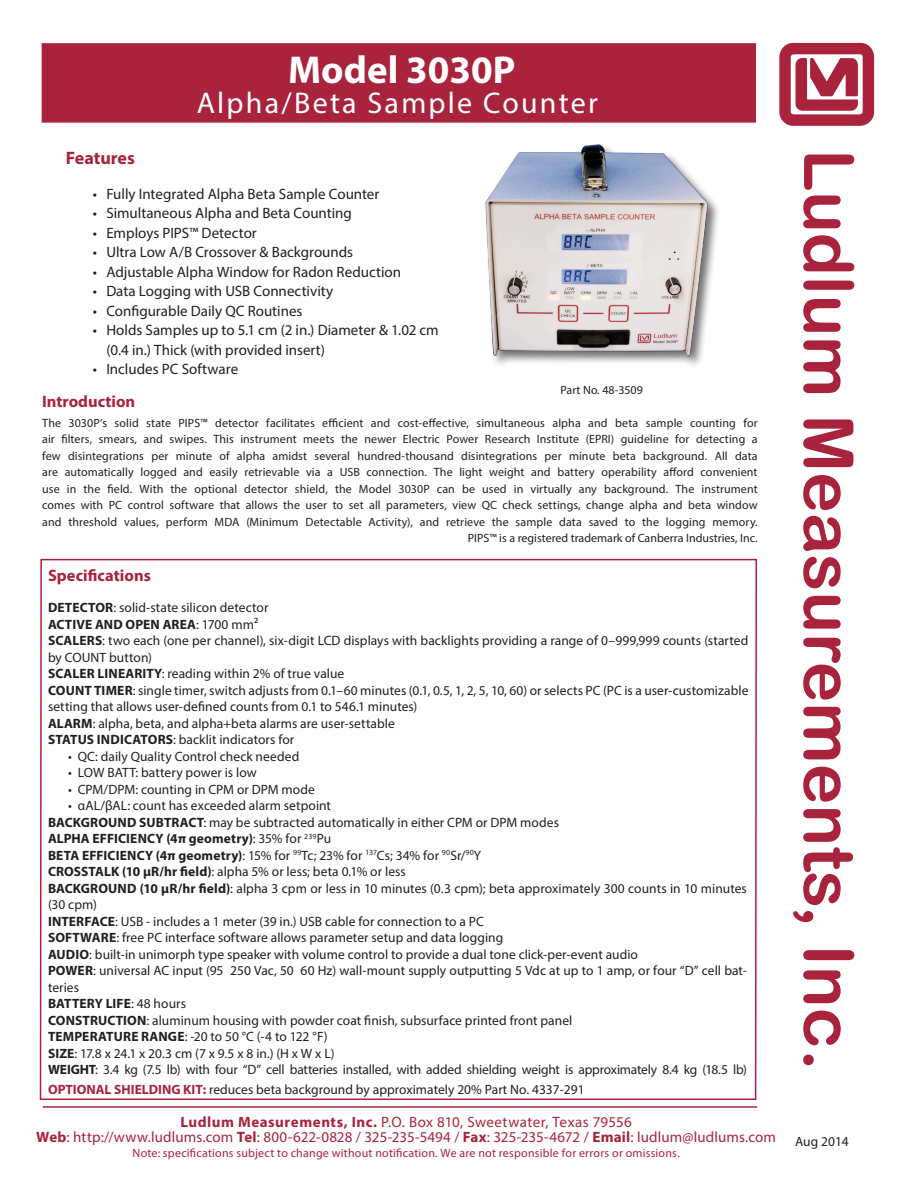
<style>
.page{position:relative;width:918px;height:1188px;background:#fff}
.page>*{position:absolute;margin:0;border:0;box-sizing:border-box;transform-origin:0 0}
.t1{font:69px "Arial Rounded MT Bold";color:#a9233d}
.t2{font:700 39px "Myriad Pro";color:#fff}
.t3{font:30px "Myriad Pro";letter-spacing:.075em;color:#fff}
.Subhead_2{font:700 18px "Myriad Pro";color:#a9233d}
.Subhead_2-2{font:700 16.5px "Myriad Pro";color:#a9233d}
.t4{font:15px/19.5px "Myriad Pro";color:#231f20}
.t5{font:15px "Myriad Pro";letter-spacing:.01em;color:#a9233d}
.t6{font:13.5px/16.5px "Myriad Pro";color:#231f20}
.t7{font:700 13.5px "Myriad Pro";letter-spacing:.01em;color:#231f20}
.t8{font:12px/16.5px "Myriad Pro";color:#231f20;text-align:justify}
.t9{font:12px "Myriad Pro";letter-spacing:.02em;color:#a9233d}
.s1{font-weight:700}
.s2{font-weight:400}
.s3{font-weight:700;color:#a9233d}
.s4{font-size:72px}
</style>
<div class="page">
<img style="left:779px;top:42px;width:96px;height:84px">
<hr style="left:43px;top:1106px;width:714px;height:2px;background:#a9233d">
<svg style="left:39px;top:558px;width:718px;height:542px"></svg>
<img style="left:485px;top:144px;width:233px;height:221px">
<div style="left:42px;top:43px;width:714px;height:80px;background:#a9233d;border:2px solid #a9233d"></div>
<p class="t2" style="left:288px;top:45px;width:229px">Model 3030P</p>
<p class="t3" style="left:197px;top:85px;width:403px">Alpha/Beta Sample Counter</p>
<p class="Subhead_2" style="left:66px;top:146px;width:70px">Features</p>
<p class="t4" style="left:93px;top:184px;width:288px">• Fully Integrated Alpha Beta Sample Counter</p>
<p class="t4" style="left:93px;top:203px;width:261px">• Simultaneous Alpha and Beta Counting</p>
<p class="t4" style="left:93px;top:223px;width:165px">• Employs PIPS™ Detector</p>
<p class="t4" style="left:93px;top:242px;width:262px">• Ultra Low A/B Crossover &amp; Backgrounds</p>
<p class="t4" style="left:93px;top:262px;width:310px">• Adjustable Alpha Window for Radon Reduction</p>
<p class="t4" style="left:93px;top:281px;width:242px">• Data Logging with USB Connectivity</p>
<p class="t4" style="left:93px;top:301px;width:211px">• Configurable Daily QC Routines</p>
<p class="t4" style="left:106px;top:320px;width:334px;text-indent:-14px">• Holds Samples up to 5.1 cm (2 in.) Diameter &amp; 1.02 cm (0.4 in.) Thick (with provided insert)</p>
<p class="t4" style="left:93px;top:359px;width:147px">• Includes PC Software</p>
<p class="t8" style="left:561px;top:382px;width:84px">Part No. 48-3509</p>
<p class="Subhead_2-2" style="left:42px;top:391px;width:95px">Introduction</p>
<p class="t8" style="left:42px;top:414px;width:717px">The 3030P’s solid state PIPS™ detector facilitates efficient and cost-effective, simultaneous alpha and beta sample counting for air filters, smears, and swipes. This instrument meets the newer Electric Power Research Institute (EPRI) guideline for detecting a few disintegrations per minute of alpha amidst several hundred-thousand disintegrations per minute beta background. All data are automatically logged and easily retrievable via a USB connection. The light weight and battery operability afford convenient use in the field. With the optional detector shield, the Model 3030P can be used in virtually any background. The instrument comes with PC control software that allows the user to set all parameters, view QC check settings, change alpha and beta window and threshold values, perform MDA (Minimum Detectable Activity), and retrieve the sample data saved to the logging memory.</p>
<p class="t8" style="left:468px;top:530px;width:291px">PIPS™ is a registered trademark of Canberra Industries, Inc.</p>
<p class="Subhead_2-2" style="left:48px;top:564px;width:104px">Specifications</p>
<p class="t6" style="left:48px;top:599px;width:222px"><span class="s1">DETECTOR</span>: solid-state silicon detector</p>
<p class="t7" style="left:48px;top:615px;width:212px">ACTIVE AND OPEN AREA<span class="s2">: 1700 mm²</span></p>
<p class="t6" style="left:48px;top:632px;width:702px"><span class="s1">SCALERS</span>: two each (one per channel), six-digit LCD displays with backlights providing a range of 0–999,999 counts (started by COUNT button)</p>
<p class="t6" style="left:48px;top:665px;width:298px"><span class="s1">SCALER LINEARITY</span>: reading within 2% of true value</p>
<p class="t6" style="left:48px;top:682px;width:702px"><span class="s1">COUNT TIMER</span>: single timer, switch adjusts from 0.1–60 minutes (0.1, 0.5, 1, 2, 5, 10, 60) or selects PC (PC is a user-customizable setting that allows user-defined counts from 0.1 to 546.1 minutes)</p>
<p class="t6" style="left:48px;top:715px;width:349px"><span class="s1">ALARM</span>: alpha, beta, and alpha+beta alarms are user-settable</p>
<p class="t6" style="left:48px;top:731px;width:248px"><span class="s1">STATUS INDICATORS</span>: backlit indicators for</p>
<p class="t6" style="left:68px;top:748px;width:233px">• QC: daily Quality Control check needed</p>
<p class="t6" style="left:68px;top:764px;width:190px">• LOW BATT: battery power is low</p>
<p class="t6" style="left:68px;top:781px;width:248px">• CPM/DPM: counting in CPM or DPM mode</p>
<p class="t6" style="left:68px;top:797px;width:264px">• αAL/βAL: count has exceeded alarm setpoint</p>
<p class="t6" style="left:48px;top:814px;width:513px"><span class="s1">BACKGROUND SUBTRACT</span>: may be subtracted automatically in either CPM or DPM modes</p>
<p class="t7" style="left:48px;top:830px;width:285px">ALPHA EFFICIENCY (4π geometry)<span class="s2">: 35% for</span> <sup>239</sup><span class="s2">Pu</span></p>
<p class="t6" style="left:48px;top:847px;width:434px"><span class="s1">BETA EFFICIENCY (4π geometry)</span>: 15% for <sup>99</sup>Tc; 23% for <sup>137</sup>Cs; 34% for <sup>90</sup>Sr/<sup>90</sup>Y</p>
<p class="t6" style="left:48px;top:863px;width:359px"><span class="s1">CROSSTALK (10 µR/hr field)</span>: alpha 5% or less; beta 0.1% or less</p>
<p class="t6" style="left:48px;top:880px;width:700px"><span class="s1">BACKGROUND (10 µR/hr field)</span>: alpha 3 cpm or less in 10 minutes (0.3 cpm); beta approximately 300 counts in 10 minutes (30 cpm)</p>
<p class="t6" style="left:48px;top:913px;width:437px"><span class="s1">INTERFACE</span>: USB - includes a 1 meter (39 in.) USB cable for connection to a PC</p>
<p class="t6" style="left:48px;top:929px;width:457px"><span class="s1">SOFTWARE</span>: free PC interface software allows parameter setup and data logging</p>
<p class="t6" style="left:48px;top:946px;width:592px"><span class="s1">AUDIO</span>: built-in unimorph type speaker with volume control to provide a dual tone click-per-event audio</p>
<p class="t6" style="left:48px;top:962px;width:701px"><span class="s1">POWER</span>: universal AC input (95‒250 Vac, 50‒60 Hz) wall-mount supply outputting 5 Vdc at up to 1 amp, or four “D” cell bat&shy;teries</p>
<p class="t7" style="left:48px;top:995px;width:140px">BATTERY LIFE<span class="s2">: 48 hours</span></p>
<p class="t6" style="left:48px;top:1012px;width:526px"><span class="s1">CONSTRUCTION</span>: aluminum housing with powder coat finish, subsurface printed front panel</p>
<p class="t6" style="left:48px;top:1028px;width:281px"><span class="s1">TEMPERATURE RANGE</span>: -20 to 50 °C (-4 to 122 °F)</p>
<p class="t6" style="left:48px;top:1045px;width:288px"><span class="s1">SIZE</span>: 17.8 x 24.1 x 20.3 cm (7 x 9.5 x 8 in.) (H x W x L)</p>
<p class="t6" style="left:48px;top:1061px;width:700px"><span class="s1">WEIGHT</span>: 3.4 kg (7.5 lb) with four “D” cell batteries installed, with added shielding weight is approximately 8.4 kg (18.5 lb)</p>
<p class="t6" style="left:48px;top:1081px;width:538px"><span class="s3">OPTIONAL SHIELDING KIT:</span> reduces beta background by approximately 20% Part No. 4337-291</p>
<p class="t5" style="left:180px;top:1113px;width:453px"><span class="s1">Ludlum Measurements, Inc.</span> P.O. Box 810, Sweetwater, Texas 79556</p>
<p class="t5" style="left:36px;top:1128px;width:741px"><span class="s1">Web</span>: http://www.ludlums.com <span class="s1">Tel</span>: 800-622-0828 / 325-235-5494 / <span class="s1">Fax</span>: 325-235-4672 / <span class="s1">Email</span>: ludlum@ludlums.com</p>
<p class="t9" style="left:133px;top:1146px;width:549px">Note: specifications subject to change without notification. We are not responsible for errors or omissions.</p>
<p class="t1" style="left:869px;top:149px;width:923px;rotate:90deg">Ludlum Measurements, Inc<span class="s4">.</span></p>
<p class="t6" style="left:795px;top:1133px;width:55px">Aug 2014</p>
</div>
